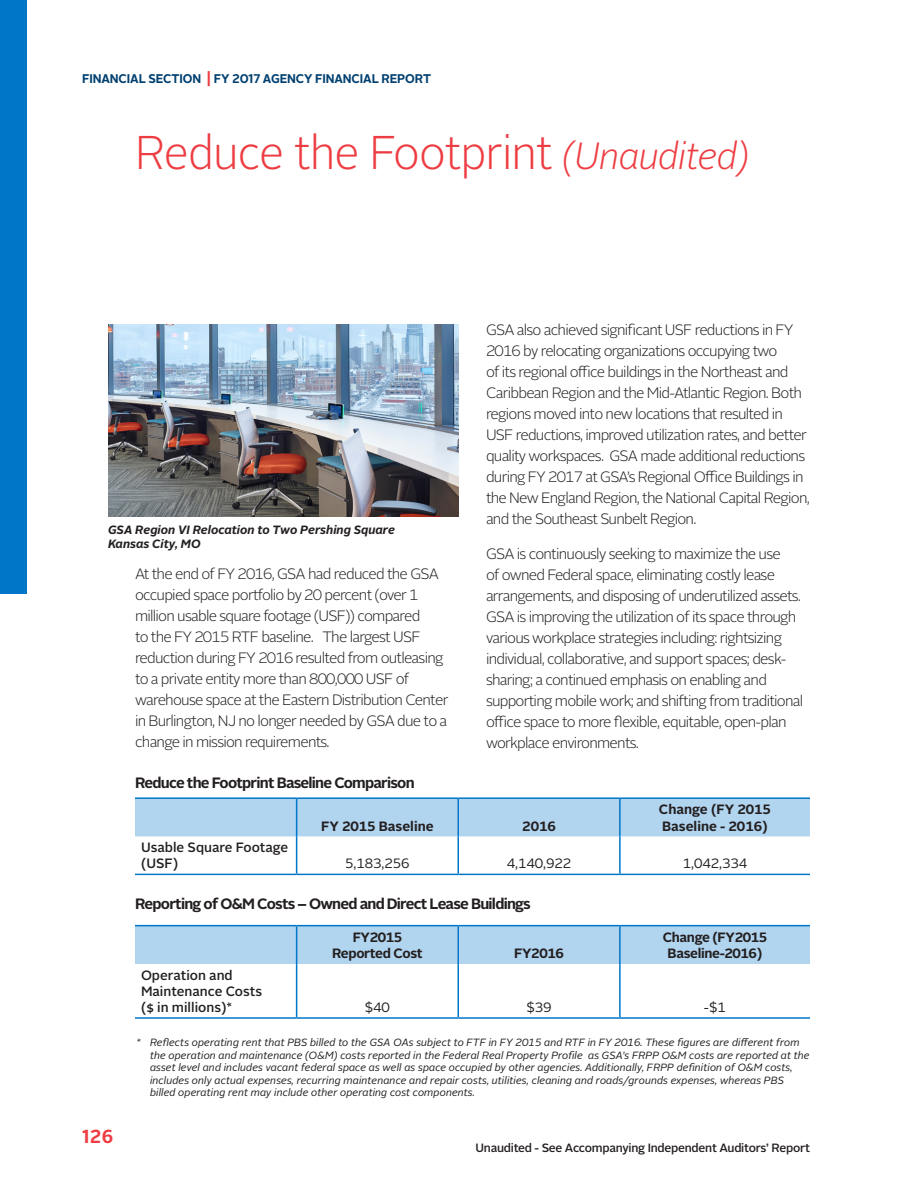
<style>
.page{position:relative;width:918px;height:1188px;background:#fff}
.page>*{position:absolute;margin:0;border:0;box-sizing:border-box;transform-origin:0 0}
.t1{font:300 47.25px "Alright Sans";letter-spacing:-.02em;color:#ed3d42;scale:.95 1}
.t2{font:700 18.9px "Alright Sans";color:#ed3d42;scale:.95 1}
.t3{font:300 15px/21px "Alright Sans";letter-spacing:-.05em;color:#231f20}
.t4{font:700 15px "Alright Sans";letter-spacing:-.05em;color:#231f20}
.t5{font:500 13.5px/16.2px "Alright Sans";color:#231f20}
.t6{font:700 13.5px/16.2px "Alright Sans";letter-spacing:-.025em;color:#231f20;text-align:center}
.t7{font:700 13.5px/16.2px "Alright Sans";color:#231f20}
.t8{font:13.5px "Alright Sans";color:#231f20}
.t9{font:700 12.6px "Alright Sans";letter-spacing:-.01em;color:#004070;scale:.95 1}
.t10{font:italic 700 12px/14.4px "Alright Sans";color:#231f20}
.t11{font:500 12px "Alright Sans";letter-spacing:-.02em;color:#231f20}
.t12{font:italic 10.5px/12.6px "Alright Sans";color:#231f20}
.s1{font-size:15.75px;color:#ed3d42}
.s2{font-style:italic;font-size:37.8px}
</style>
<div class="page">
<div style="left:0;top:0;width:27px;height:594px;background:#0076c8"></div>
<svg style="left:135px;top:799px;width:675px;height:75px"></svg>
<hr style="left:135px;top:797px;width:162px;height:2px;background:#0076c8">
<hr style="left:297px;top:797px;width:161px;height:2px;background:#0076c8">
<hr style="left:296px;top:799px;width:1px;height:38px;background:#0076c8">
<hr style="left:458px;top:797px;width:162px;height:2px;background:#0076c8">
<hr style="left:458px;top:799px;width:1px;height:38px;background:#0076c8">
<hr style="left:620px;top:797px;width:190px;height:2px;background:#0076c8">
<hr style="left:619px;top:799px;width:2px;height:38px;background:#0076c8">
<hr style="left:296px;top:837px;width:1px;height:37px;background:#0076c8">
<hr style="left:458px;top:837px;width:1px;height:37px;background:#0076c8">
<hr style="left:619px;top:837px;width:2px;height:37px;background:#0076c8">
<hr style="left:135px;top:874px;width:162px;height:1px;background:#0076c8">
<hr style="left:297px;top:874px;width:161px;height:1px;background:#0076c8">
<hr style="left:458px;top:874px;width:162px;height:1px;background:#0076c8">
<hr style="left:620px;top:874px;width:190px;height:1px;background:#0076c8">
<svg style="left:135px;top:926px;width:675px;height:91px"></svg>
<hr style="left:296px;top:964px;width:1px;height:53px;background:#0076c8">
<hr style="left:458px;top:964px;width:1px;height:53px;background:#0076c8">
<hr style="left:619px;top:964px;width:2px;height:53px;background:#0076c8">
<hr style="left:135px;top:1017px;width:162px;height:2px;background:#0076c8">
<hr style="left:297px;top:1017px;width:161px;height:2px;background:#0076c8">
<hr style="left:458px;top:1017px;width:162px;height:2px;background:#0076c8">
<hr style="left:620px;top:1017px;width:190px;height:2px;background:#0076c8">
<hr style="left:135px;top:925px;width:162px;height:1px;background:#0076c8">
<hr style="left:297px;top:925px;width:161px;height:1px;background:#0076c8">
<hr style="left:296px;top:926px;width:1px;height:38px;background:#0076c8">
<hr style="left:458px;top:925px;width:162px;height:1px;background:#0076c8">
<hr style="left:458px;top:926px;width:1px;height:38px;background:#0076c8">
<hr style="left:620px;top:925px;width:190px;height:1px;background:#0076c8">
<hr style="left:619px;top:926px;width:2px;height:38px;background:#0076c8">
<img style="left:108px;top:324px;width:351px;height:192px">
<p class="t9" style="left:82px;top:70px;width:369px">FINANCIAL SECTION <span class="s1">|</span> FY 2017 AGENCY FINANCIAL REPORT</p>
<h1 class="t1" style="left:135px;top:121px;width:649px">Reduce the Footprint <span class="s2">(Unaudited)</span></h1>
<p class="t10" style="left:108px;top:523px;width:289px">GSA Region VI Relocation to Two Pershing Square<br>Kansas City, MO</p>
<p class="t3" style="left:135px;top:563px;width:315px">At the end of FY 2016, GSA had reduced the GSA occupied space portfolio by 20 percent (over 1 million usable square footage (USF)) compared<br>to the FY 2015 RTF baseline. The largest USF reduction during FY 2016 resulted from outleasing to a private entity more than 800,000 USF of warehouse space at the Eastern Distribution Center in Burlington, NJ no longer needed by GSA due to a change in mission requirements.</p>
<p class="t3" style="left:486px;top:320px;width:325px">GSA also achieved significant USF reductions in FY 2016 by relocating organizations occupying two<br>of its regional office buildings in the Northeast and Caribbean Region and the Mid-Atlantic Region. Both regions moved into new locations that resulted in USF reductions, improved utilization rates, and better quality workspaces. GSA made additional reductions during FY 2017 at GSA’s Regional Office Buildings in the New England Region, the National Capital Region, and the Southeast Sunbelt Region.</p>
<p class="t3" style="left:486px;top:543px;width:319px">GSA is continuously seeking to maximize the use<br>of owned Federal space, eliminating costly lease arrangements, and disposing of underutilized assets.<br>GSA is improving the utilization of its space through various workplace strategies including: rightsizing individual, collaborative, and support spaces; desk&shy;sharing; a continued emphasis on enabling and supporting mobile work; and shifting from traditional office space to more flexible, equitable, open-plan workplace environments.</p>
<p class="t4" style="left:135px;top:772px;width:281px">Reduce the Footprint Baseline Comparison</p>
<p class="t7" style="left:321px;top:818px;width:114px">FY 2015 Baseline</p>
<p class="t6" style="left:522px;top:818px;width:35px">2016</p>
<p class="t7" style="left:659px;top:802px;width:114px">Change (FY 2015<br>Baseline - 2016)</p>
<p class="t5" style="left:141px;top:840px;width:149px">Usable Square Footage (USF)</p>
<p class="t8" style="left:345px;top:855px;width:66px">5,183,256</p>
<p class="t8" style="left:507px;top:855px;width:66px">4,140,922</p>
<p class="t8" style="left:683px;top:855px;width:66px">1,042,334</p>
<p class="t4" style="left:135px;top:894px;width:397px">Reporting of O&amp;M Costs – Owned and Direct Lease Buildings</p>
<p class="t6" style="left:332px;top:929px;width:92px">FY2015<br>Reported Cost</p>
<p class="t6" style="left:663px;top:929px;width:106px">Change (FY2015<br>Baseline-2016)</p>
<p class="t6" style="left:514px;top:945px;width:51px">FY2016</p>
<p class="t2" style="left:82px;top:1123px;width:34px">126</p>
<p class="t5" style="left:141px;top:967px;width:123px">Operation and<br>Maintenance Costs ($ in millions)*</p>
<p class="t8" style="left:365px;top:998px;width:27px">$40</p>
<p class="t8" style="left:526px;top:998px;width:27px">$39</p>
<p class="t8" style="left:704px;top:998px;width:23px">-$1</p>
<p class="t12" style="left:150px;top:1036px;width:661px;text-indent:-14px">* Reflects operating rent that PBS billed to the GSA OAs subject to FTF in FY 2015 and RTF in FY 2016. These figures are different from the operation and maintenance (O&amp;M) costs reported in the Federal Real Property Profile as GSA’s FRPP O&amp;M costs are reported at the asset level and includes vacant federal space as well as space occupied by other agencies. Additionally, FRPP definition of O&amp;M costs, includes only actual expenses, recurring maintenance and repair costs, utilities, cleaning and roads/grounds expenses, whereas PBS billed operating rent may include other operating cost components.</p>
<p class="t11" style="left:476px;top:1139px;width:336px">Unaudited - See Accompanying Independent Auditors’ Report</p>
</div>
